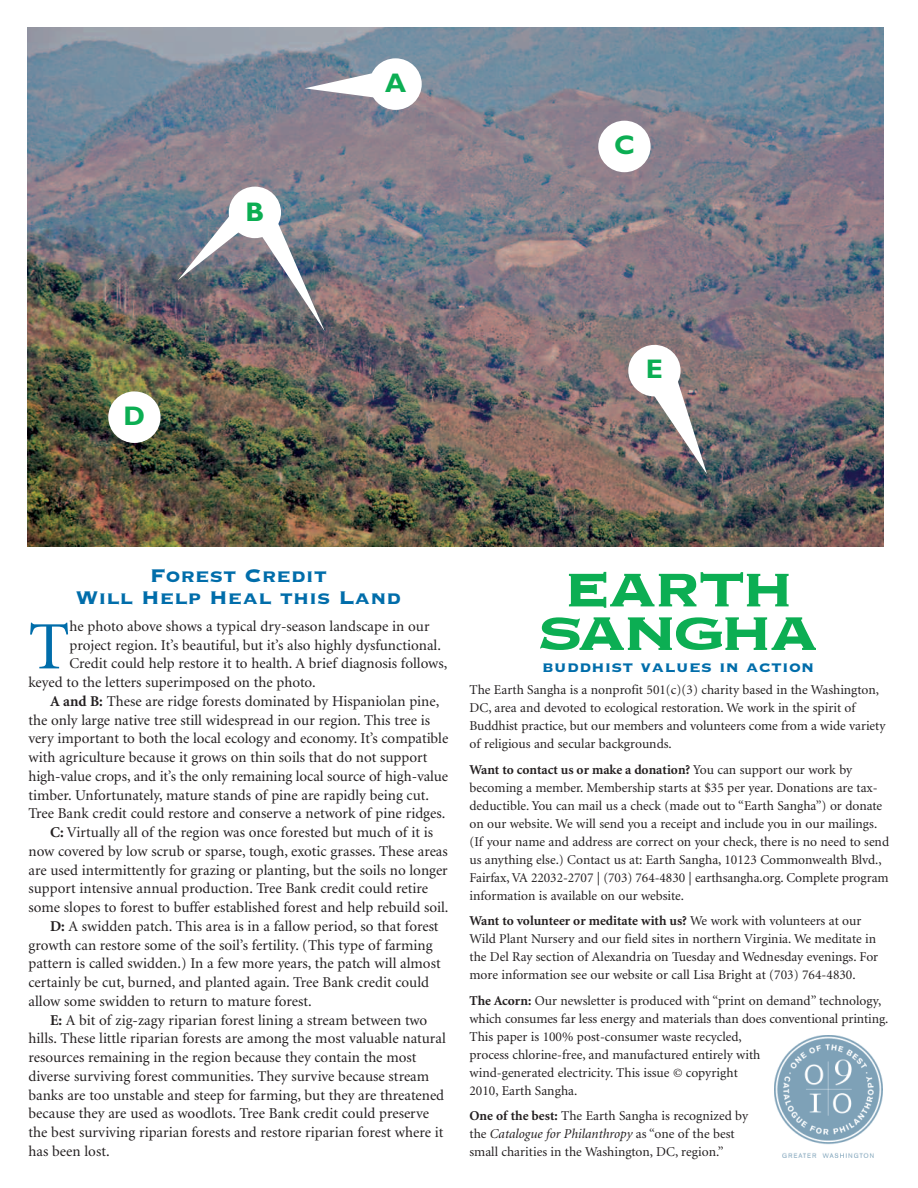
<style>
.page{position:relative;width:918px;height:1188px;background:#fff}
.page>*{position:absolute;margin:0;border:0;box-sizing:border-box;transform-origin:0 0}
.t1{font:67.8px "Minion";color:#006daa}
.t2{font:700 27px "Gill Sans";color:#0cae53}
.t3{font:24px/22.5px "Copperplate Thirty Three BC";color:#006daa;text-align:center}
.t4{font:19.5px "Copperplate Thirty Three BC";letter-spacing:.01em;color:#006daa}
.t5{font:15px "Minion";color:#231f20}
.t6{font:13.5px/18px "Minion";color:#231f20}
.s1{font-weight:700}
.s2{font-style:italic}
</style>
<div class="page">
<svg style="left:569px;top:572px;width:220px;height:36px"></svg>
<svg style="left:540px;top:617px;width:276px;height:33px"></svg>
<img style="left:774px;top:1036px;width:108px;height:122px">
<img style="left:27px;top:27px;width:856px;height:519px">
<div style="left:369px;top:58px;width:53px;height:52px;background:#fff;border-radius:50%"></div>
<svg style="left:305px;top:72px;width:69px;height:26px"></svg>
<div style="left:229px;top:187px;width:52px;height:51px;background:#fff;border-radius:50%"></div>
<svg style="left:178px;top:212px;width:64px;height:68px"></svg>
<img style="left:259px;top:218px;width:66px;height:113px">
<div style="left:598px;top:121px;width:53px;height:51px;background:#fff;border-radius:50%"></div>
<div style="left:108px;top:391px;width:53px;height:52px;background:#fff;border-radius:50%"></div>
<div style="left:628px;top:345px;width:53px;height:51px;background:#fff;border-radius:50%"></div>
<img style="left:651px;top:377px;width:56px;height:98px">
<h2 class="t2" style="left:124px;top:405px;width:23px">D</h2>
<h2 class="t2" style="left:245px;top:202px;width:20px">B</h2>
<h2 class="t2" style="left:385px;top:72px;width:23px">A</h2>
<h2 class="t2" style="left:614px;top:135px;width:22px">C</h2>
<h2 class="t2" style="left:646px;top:359px;width:19px">E</h2>
<h3 class="t3" style="left:76px;top:562px;width:327px">Forest Credit<br>Will Help Heal this Land</h3>
<p class="t5" style="left:70px;top:620px;width:362px">he photo above shows a typical dry-season landscape in our</p>
<p class="t5" style="left:70px;top:639px;width:373px">project region. It’s beautiful, but it’s also highly dysfunctional.</p>
<p class="t5" style="left:70px;top:658px;width:379px">Credit could help restore it to health. A brief diagnosis follows,</p>
<p class="t5" style="left:28px;top:677px;width:289px">keyed to the letters superimposed on the photo.</p>
<p class="t5" style="left:50px;top:695px;width:391px"><span class="s1">A and B:</span> These are ridge forests dominated by Hispaniolan pine,</p>
<p class="t5" style="left:28px;top:714px;width:403px">the only large native tree still widespread in our region. This tree is</p>
<p class="t5" style="left:28px;top:733px;width:421px">very important to both the local ecology and economy. It’s compatible</p>
<p class="t5" style="left:28px;top:752px;width:401px">with agriculture because it grows on thin soils that do not support</p>
<p class="t5" style="left:28px;top:770px;width:421px">high-value crops, and it’s the only remaining local source of high-value</p>
<p class="t5" style="left:28px;top:789px;width:402px">timber. Unfortunately, mature stands of pine are rapidly being cut.</p>
<p class="t5" style="left:29px;top:808px;width:418px">Tree Bank credit could restore and conserve a network of pine ridges.</p>
<p class="t5" style="left:50px;top:827px;width:385px"><span class="s1">C:</span> Virtually all of the region was once forested but much of it is</p>
<p class="t5" style="left:29px;top:845px;width:421px">now covered by low scrub or sparse, tough, exotic grasses. These areas</p>
<p class="t5" style="left:29px;top:864px;width:421px">are used intermittently for grazing or planting, but the soils no longer</p>
<p class="t5" style="left:29px;top:883px;width:401px">support intensive annual production. Tree Bank credit could retire</p>
<p class="t5" style="left:29px;top:902px;width:421px">some slopes to forest to buffer established forest and help rebuild soil.</p>
<p class="t5" style="left:50px;top:920px;width:390px"><span class="s1">D:</span> A swidden patch. This area is in a fallow period, so that forest</p>
<p class="t5" style="left:29px;top:939px;width:406px">growth can restore some of the soil’s fertility. (This type of farming</p>
<p class="t5" style="left:29px;top:958px;width:414px">pattern is called swidden.) In a few more years, the patch will almost</p>
<p class="t5" style="left:29px;top:977px;width:402px">certainly be cut, burned, and planted again. Tree Bank credit could</p>
<p class="t5" style="left:29px;top:995px;width:285px">allow some swidden to return to mature forest.</p>
<p class="t5" style="left:50px;top:1014px;width:379px"><span class="s1">E:</span> A bit of zig-zagy riparian forest lining a stream between two</p>
<p class="t5" style="left:29px;top:1033px;width:419px">hills. These little riparian forests are among the most valuable natural</p>
<p class="t5" style="left:29px;top:1052px;width:389px">resources remaining in the region because they contain the most</p>
<p class="t5" style="left:29px;top:1070px;width:402px">diverse surviving forest communities. They survive because stream</p>
<p class="t5" style="left:29px;top:1089px;width:417px">banks are too unstable and steep for farming, but they are threatened</p>
<p class="t5" style="left:29px;top:1108px;width:402px">because they are used as woodlots. Tree Bank credit could preserve</p>
<p class="t5" style="left:29px;top:1127px;width:416px">the best surviving riparian forests and restore riparian forest where it</p>
<p class="t5" style="left:29px;top:1145px;width:83px">has been lost.</p>
<h1 class="t1" style="left:28px;top:620px;width:43px">T</h1>
<h3 class="t4" style="left:542px;top:654px;width:274px">buddhist values in action</h3>
<p class="t6" style="left:470px;top:682px;width:418px">The Earth Sangha is a nonprofit 501(c)(3) charity based in the Washington, DC, area and devoted to ecological restoration. We work in the spirit of Buddhist practice, but our members and volunteers come from a wide variety of religious and secular backgrounds.</p>
<p class="t6" style="left:470px;top:761px;width:421px"><span class="s1">Want to contact us or make a donation?</span> You can support our work by becoming a member. Membership starts at $35 per year. Donations are tax&shy;deductible. You can mail us a check (made out to “Earth Sangha”) or donate on our website. We will send you a receipt and include you in our mailings. (If your name and address are correct on your check, there is no need to send us anything else.) Contact us at: Earth Sangha, 10123 Commonwealth Blvd., Fairfax, VA 22032-2707 | (703) 764-4830 | earthsangha.org. Complete program information is available on our website.</p>
<p class="t6" style="left:470px;top:913px;width:410px"><span class="s1">Want to volunteer or meditate with us?</span> We work with volunteers at our Wild Plant Nursery and our field sites in northern Virginia. We meditate in the Del Ray section of Alexandria on Tuesday and Wednesday evenings. For more information see our website or call Lisa Bright at (703) 764-4830.</p>
<p class="t6" style="left:470px;top:992px;width:421px"><span class="s1">The Acorn:</span> Our newsletter is produced with “print on demand” technology, which consumes far less energy and materials than does conventional printing.<br>This paper is 100% post-consumer waste recycled,<br>process chlorine-free, and manufactured entirely with<br>wind-generated electricity. This issue © copyright<br>2010, Earth Sangha.</p>
<p class="t6" style="left:470px;top:1108px;width:280px"><span class="s1">One of the best:</span> The Earth Sangha is recognized by the <span class="s2">Catalogue for Philanthropy</span> as “one of the best small charities in the Washington, DC, region.”</p>
</div>
